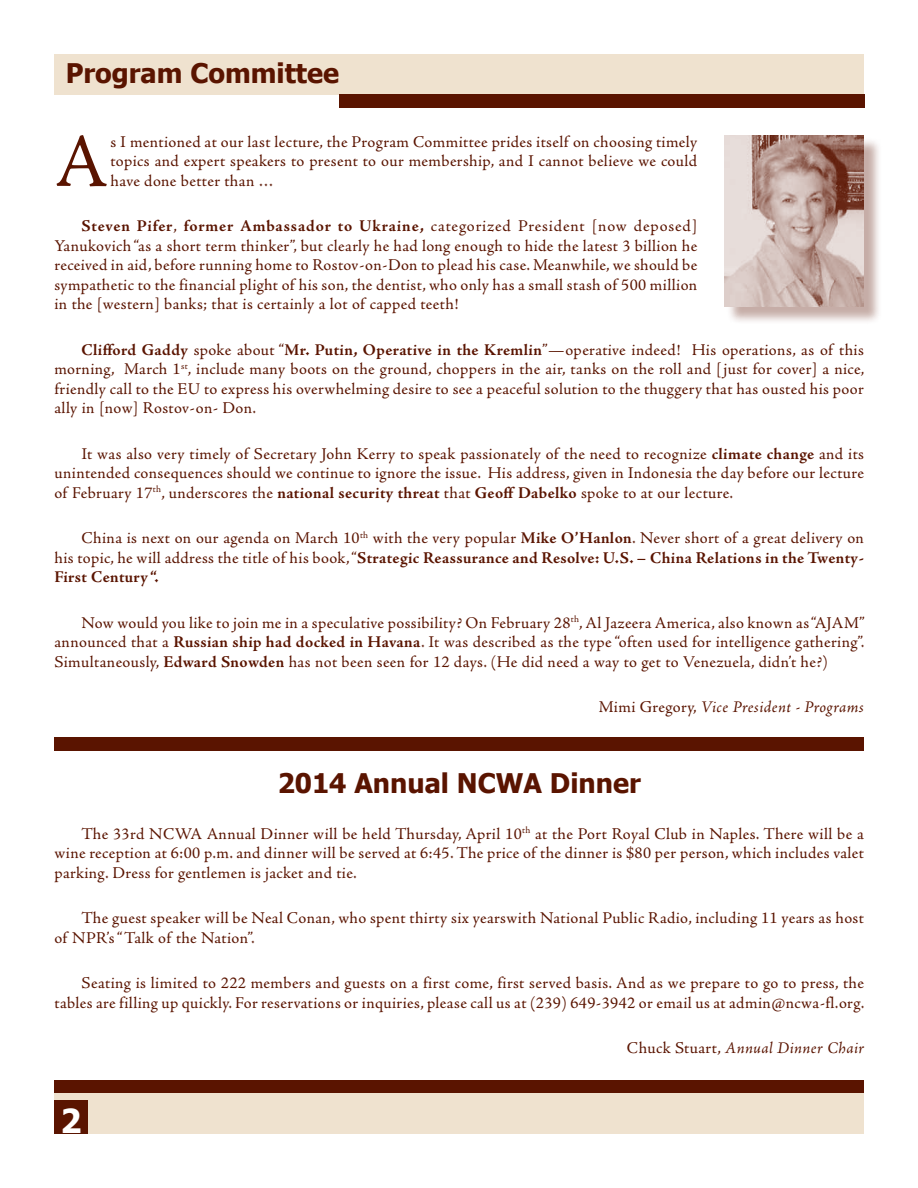
<style>
.page{position:relative;width:918px;height:1188px;background:#fff}
.page>*{position:absolute;margin:0;border:0;box-sizing:border-box;transform-origin:0 0}
.t1{font:76.2px "Adobe Jenson Pro";color:#5a1400}
.t2{font:700 33px "Tahoma";color:#fff}
.t3{font:700 27px "Tahoma";color:#5a1400}
.t4{font:16.5px/19.5px "Adobe Jenson Pro";letter-spacing:.02em;color:#5a1400;text-align:justify}
.t5{font:italic 16.5px "Adobe Jenson Pro";letter-spacing:.02em;color:#5a1400}
.s1{font-weight:700}
.s2{font-style:normal}
</style>
<div class="page">
<div style="left:54px;top:1080px;width:810px;height:14px;background:#5a1400"></div>
<div style="left:54px;top:1094px;width:810px;height:40px;background:#efe2cf"></div>
<div style="left:54px;top:1100px;width:34px;height:34px;background:#5a1400"></div>
<div style="left:727px;top:137px;width:156px;height:188px;background:#5a1400;opacity:.35"></div>
<img style="left:724px;top:135px;width:140px;height:172px">
<div style="left:54px;top:54px;width:810px;height:40px;background:#efe2cf"></div>
<div style="left:339px;top:94px;width:525px;height:14px;background:#5a1400"></div>
<div style="left:54px;top:737px;width:810px;height:14px;background:#5a1400"></div>
<h3 class="t3" style="left:66px;top:54px;width:275px">Program Committee</h3>
<h1 class="t1" style="left:54px;top:119px;width:56px">A</h1>
<p class="t4" style="left:110px;top:132px;width:588px">s I mentioned at our last lecture, the Program Committee prides itself on choosing timely topics and expert speakers to present to our membership, and I cannot believe we could have done better than …</p>
<p class="t4" style="left:54px;top:217px;width:644px;text-indent:27px"><span class="s1">Steven Pifer</span>, <span class="s1">former Ambassador to Ukraine,</span> categorized President [now deposed] Yanukovich “as a short term thinker”, but clearly he had long enough to hide the latest 3 billion he received in aid, before running home to Rostov-on-Don to plead his case. Meanwhile, we should be sympathetic to the financial plight of his son, the dentist, who only has a small stash of 500 million in the [western] banks; that is certainly a lot of capped teeth!</p>
<p class="t4" style="left:54px;top:340px;width:812px;text-indent:27px"><span class="s1">Clifford Gaddy</span> spoke about “<span class="s1">Mr. Putin, Operative in the Kremlin</span>”—operative indeed! His operations, as of this morning, March 1<sup>st</sup>, include many boots on the ground, choppers in the air, tanks on the roll and [just for cover] a nice, friendly call to the EU to express his overwhelming desire to see a peaceful solution to the thuggery that has ousted his poor ally in [now] Rostov-on- Don.</p>
<p class="t4" style="left:54px;top:444px;width:811px;text-indent:27px">It was also very timely of Secretary John Kerry to speak passionately of the need to recognize <span class="s1">climate change</span> and its unintended consequences should we continue to ignore the issue. His address, given in Indonesia the day before our lecture of February 17<sup>th</sup>, underscores the <span class="s1">national security threat</span> that <span class="s1">Geoff Dabelko</span> spoke to at our lecture.</p>
<p class="t4" style="left:54px;top:529px;width:811px;text-indent:27px">China is next on our agenda on March 10<sup>th</sup> with the very popular <span class="s1">Mike O’Hanlon</span>. Never short of a great delivery on his topic, he will address the title of his book, “<span class="s1">Strategic Reassurance and Resolve: U.S. – China Relations in the Twenty-First Century “.</span></p>
<p class="t4" style="left:54px;top:613px;width:812px;text-indent:27px">Now would you like to join me in a speculative possibility? On February 28<sup>th</sup>, Al Jazeera America, also known as “AJAM” announced that a <span class="s1">Russian ship had docked in Havana</span>. It was described as the type “often used for intelligence gathering”.<br>Simultaneously, <span class="s1">Edward Snowden</span> has not been seen for 12 days. (He did need a way to get to Venezuela, didn’t he?)</p>
<p class="t5" style="left:599px;top:698px;width:267px"><span class="s2">Mimi Gregory,</span> Vice President - Programs</p>
<h3 class="t3" style="left:278px;top:765px;width:365px">2014 Annual NCWA Dinner</h3>
<p class="t4" style="left:54px;top:824px;width:811px;text-indent:27px">The 33rd NCWA Annual Dinner will be held Thursday, April 10<sup>th</sup> at the Port Royal Club in Naples. There will be a wine reception at 6:00 p.m. and dinner will be served at 6:45. The price of the dinner is $80 per person, which includes valet parking. Dress for gentlemen is jacket and tie.</p>
<p class="t4" style="left:54px;top:909px;width:811px;text-indent:27px">The guest speaker will be Neal Conan, who spent thirty six yearswith National Public Radio, including 11 years as host of NPR’s “Talk of the Nation”.</p>
<p class="t4" style="left:54px;top:974px;width:812px;text-align:right">Seating is limited to 222 members and guests on a first come, first served basis. And as we prepare to go to press, the tables are filling up quickly. For reservations or inquiries, please call us at (239) 649-3942 or email us at admin@ncwa-fl.org.</p>
<p class="t5" style="left:627px;top:1039px;width:239px"><span class="s2">Chuck Stuart,</span> Annual Dinner Chair</p>
<h2 class="t2" style="left:60px;top:1098px;width:23px">2</h2>
</div>
